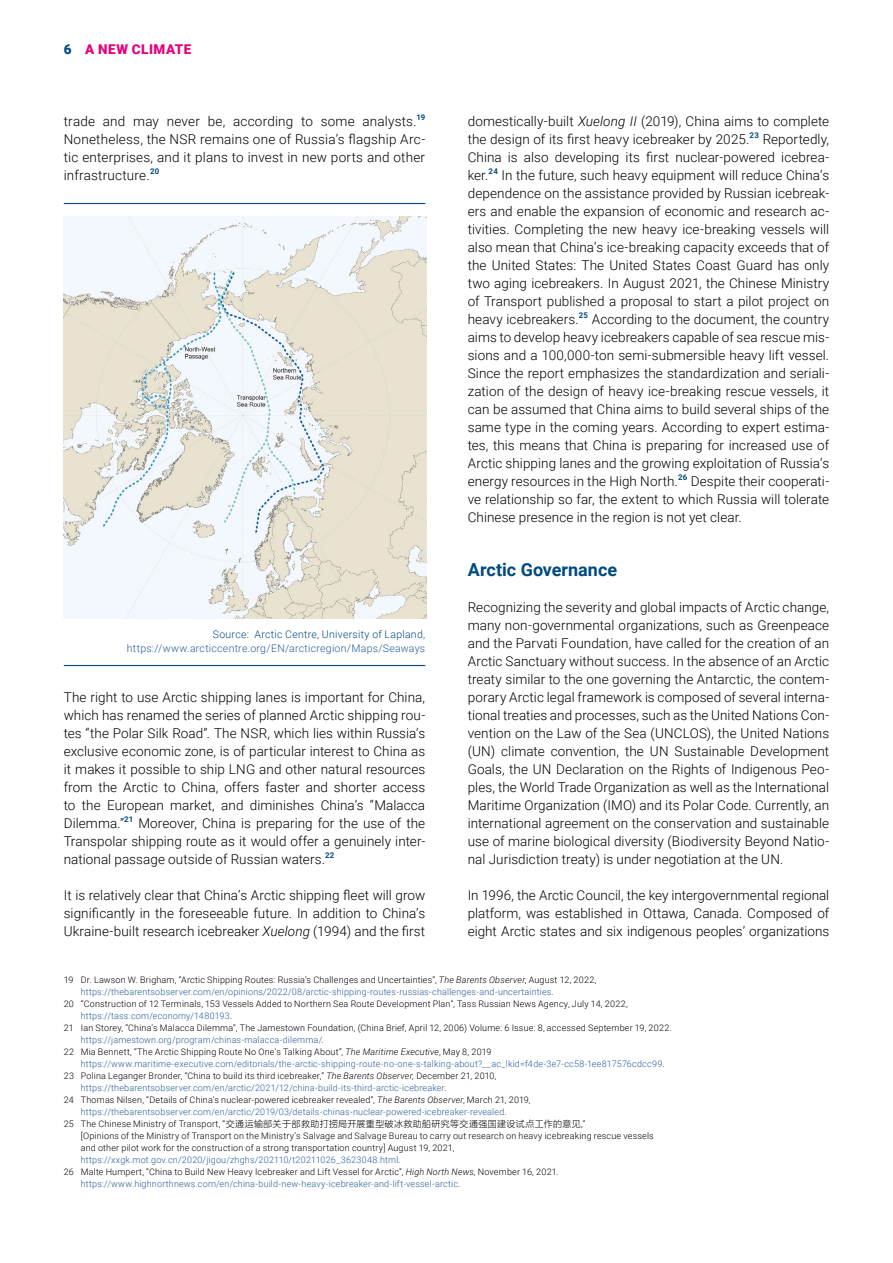
<style>
.page{position:relative;width:893px;height:1263px;background:#fff}
.page>*{position:absolute;margin:0;border:0;box-sizing:border-box;transform-origin:0 0}
.t1{font:700 18px "Roboto";color:#004a7f}
.t2{font:300 13.5px/18px "Roboto";letter-spacing:.005em;color:#000;text-align:justify}
.t3{font:900 13.5px "Roboto";color:#e6007d}
.t4{font:300 10.5px "Roboto";letter-spacing:.025em;color:#275b9b}
.t5{font:300 10.5px "Roboto";letter-spacing:.025em;color:#004a7f}
.t6{font:300 9px "Roboto";letter-spacing:.02em;color:#000}
.t7{font:300 9px "Roboto";letter-spacing:.02em;color:#275b9b}
.t8{font:300 9px "Microsoft Ya Hei";letter-spacing:.04em;color:#000}
.s1{color:#004a7f}
.s2{font-style:italic}
.s3{color:#000}
.s4{font-family:"Roboto"}
</style>
<div class="page">
<img style="left:64px;top:217px;width:362px;height:402px">
<hr style="left:64px;top:203px;width:361px;height:1px;background:#004a7f">
<hr style="left:64px;top:665px;width:361px;height:1px;background:#004a7f">
<p class="t3" style="left:64px;top:40px;width:87px"><span class="s1">6</span> A NEW CLIMATE</p>
<p class="t2" style="left:64px;top:112px;width:363px">trade and may never be, according to some analysts.<sup>19<br></sup>Nonetheless, the NSR remains one of Russia’s flagship Arc&shy;tic enterprises, and it plans to invest in new ports and other infrastructure.<sup>20</sup></p>
<p class="t5" style="left:213px;top:627px;width:214px">Source: Arctic Centre, University of Lapland,</p>
<p class="t4" style="left:127px;top:640px;width:300px">https://www.arcticcentre.org/EN/arcticregion/Maps/Seaways</p>
<p class="t2" style="left:64px;top:688px;width:363px">The right to use Arctic shipping lanes is important for China, which has renamed the series of planned Arctic shipping rou&shy;tes “the Polar Silk Road”. The NSR, which lies within Russia’s exclusive economic zone, is of particular interest to China as it makes it possible to ship LNG and other natural resources from the Arctic to China, offers faster and shorter access to the European market, and diminishes China’s “Malacca Dilemma.”<sup>21</sup> Moreover, China is preparing for the use of the Transpolar shipping route as it would offer a genuinely inter&shy;national passage outside of Russian waters.<sup>22</sup></p>
<p class="t2" style="left:64px;top:886px;width:363px">It is relatively clear that China‘s Arctic shipping fleet will grow significantly in the foreseeable future. In addition to China’s Ukraine-built research icebreaker <span class="s2">Xuelong</span> (1994) and the first</p>
<p class="t2" style="left:468px;top:112px;width:363px">domestically-built <span class="s2">Xuelong II</span> (2019), China aims to complete the design of its first heavy icebreaker by 2025.<sup>23</sup> Reportedly, China is also developing its first nuclear-powered icebrea&shy;ker.<sup>24</sup> In the future, such heavy equipment will reduce China‘s dependence on the assistance provided by Russian icebreak&shy;ers and enable the expansion of economic and research ac&shy;tivities. Completing the new heavy ice-breaking vessels will also mean that China‘s ice-breaking capacity exceeds that of the United States: The United States Coast Guard has only two aging icebreakers. In August 2021, the Chinese Ministry of Transport published a proposal to start a pilot project on heavy icebreakers.<sup>25</sup> According to the document, the country aims to develop heavy icebreakers capable of sea rescue mis&shy;sions and a 100,000-ton semi-submersible heavy lift vessel.<br>Since the report emphasizes the standardization and seriali&shy;zation of the design of heavy ice-breaking rescue vessels, it can be assumed that China aims to build several ships of the same type in the coming years. According to expert estima&shy;tes, this means that China is preparing for increased use of Arctic shipping lanes and the growing exploitation of Russia‘s energy resources in the High North.<sup>26</sup> Despite their cooperati&shy;ve relationship so far, the extent to which Russia will tolerate Chinese presence in the region is not yet clear.</p>
<h1 class="t1" style="left:468px;top:557px;width:151px">Arctic Governance</h1>
<p class="t2" style="left:468px;top:598px;width:363px">Recognizing the severity and global impacts of Arctic change, many non-governmental organizations, such as Greenpeace and the Parvati Foundation, have called for the creation of an Arctic Sanctuary without success. In the absence of an Arctic treaty similar to the one governing the Antarctic, the contem&shy;porary Arctic legal framework is composed of several interna&shy;tional treaties and processes, such as the United Nations Con&shy;vention on the Law of the Sea (UNCLOS), the United Nations (UN) climate convention, the UN Sustainable Development Goals, the UN Declaration on the Rights of Indigenous Peo&shy;ples, the World Trade Organization as well as the International Maritime Organization (IMO) and its Polar Code. Currently, an international agreement on the conservation and sustainable use of marine biological diversity (Biodiversity Beyond Natio&shy;nal Jurisdiction treaty) is under negotiation at the UN.</p>
<p class="t2" style="left:468px;top:886px;width:363px">In 1996, the Arctic Council, the key intergovernmental regional platform, was established in Ottawa, Canada. Composed of eight Arctic states and six indigenous peoples’ organizations</p>
<p class="t6" style="left:64px;top:974px;width:534px">19 Dr. Lawson W. Brigham, “Arctic Shipping Routes: Russia’s Challenges and Uncertainties”, <span class="s2">The Barents Observer</span>, August 12, 2022,</p>
<p class="t7" style="left:81px;top:986px;width:474px">https://thebarentsobserver.com/en/opinions/2022/08/arctic-shipping-routes-russias-challenges-and-uncertainties<span class="s3">.</span></p>
<p class="t6" style="left:64px;top:998px;width:565px">20 “Construction of 12 Terminals, 153 Vessels Added to Northern Sea Route Development Plan”, Tass Russian News Agency, July 14, 2022,</p>
<p class="t7" style="left:81px;top:1010px;width:153px">https://tass.com/economy/1480193<span class="s3">.</span></p>
<p class="t6" style="left:64px;top:1022px;width:610px">21 Ian Storey, “China’s Malacca Dilemma”, The Jamestown Foundation, (China Brief, April 12, 2006) Volume: 6 Issue: 8, accessed September 19, 2022.</p>
<p class="t7" style="left:81px;top:1034px;width:244px">https://jamestown.org/program/chinas-malacca-dilemma/<span class="s3">.</span></p>
<p class="t6" style="left:64px;top:1046px;width:429px">22 Mia Bennett, “The Arctic Shipping Route No One’s Talking About”, <span class="s2">The Maritime Executive</span>, May 8, 2019</p>
<p class="t7" style="left:81px;top:1058px;width:585px">https://www.maritime-executive.com/editorials/the-arctic-shipping-route-no-one-s-talking-about?__ac_lkid=f4de-3e7-cc58-1ee817576cdcc99<span class="s3">.</span></p>
<p class="t6" style="left:64px;top:1070px;width:434px">23 Polina Leganger Bronder, “China to build its third icebreaker,” <span class="s2">The Barents Observer,</span> December 21, 2010,</p>
<p class="t7" style="left:81px;top:1082px;width:367px">https://thebarentsobserver.com/en/arctic/2021/12/china-build-its-third-arctic-icebreaker<span class="s3">.</span></p>
<p class="t6" style="left:64px;top:1094px;width:468px">24 Thomas Nilsen, “Details of China’s nuclear-powered icebreaker revealed”, <span class="s2">The Barents Observer</span>, March 21, 2019,</p>
<p class="t7" style="left:81px;top:1106px;width:427px">https://thebarentsobserver.com/en/arctic/2019/03/details-chinas-nuclear-powered-icebreaker-revealed<span class="s3">.</span></p>
<p class="t8" style="left:64px;top:1118px;width:523px"><span class="s4">25 The Chinese Ministry of Transport, “</span>交通运输部关于部救助打捞局开展重型破冰救助船研究等交通强国建设试点工作的意见<span class="s4">,”</span></p>
<p class="t6" style="left:81px;top:1130px;width:574px">[Opinions of the Ministry of Transport on the Ministry‘s Salvage and Salvage Bureau to carry out research on heavy icebreaking rescue vessels</p>
<p class="t6" style="left:81px;top:1142px;width:375px">and other pilot work for the construction of a strong transportation country] August 19, 2021,</p>
<p class="t7" style="left:81px;top:1154px;width:321px">https://xxgk.mot.gov.cn/2020/jigou/zhghs/202110/t20211026_3623048.html<span class="s3">.</span></p>
<p class="t6" style="left:64px;top:1166px;width:496px">26 Malte Humpert, “China to Build New Heavy Icebreaker and Lift Vessel for Arctic”, <span class="s2">High North News</span>, November 16, 2021.</p>
<p class="t7" style="left:81px;top:1178px;width:381px">https://www.highnorthnews.com/en/china-build-new-heavy-icebreaker-and-lift-vessel-arctic<span class="s3">.</span></p>
</div>
